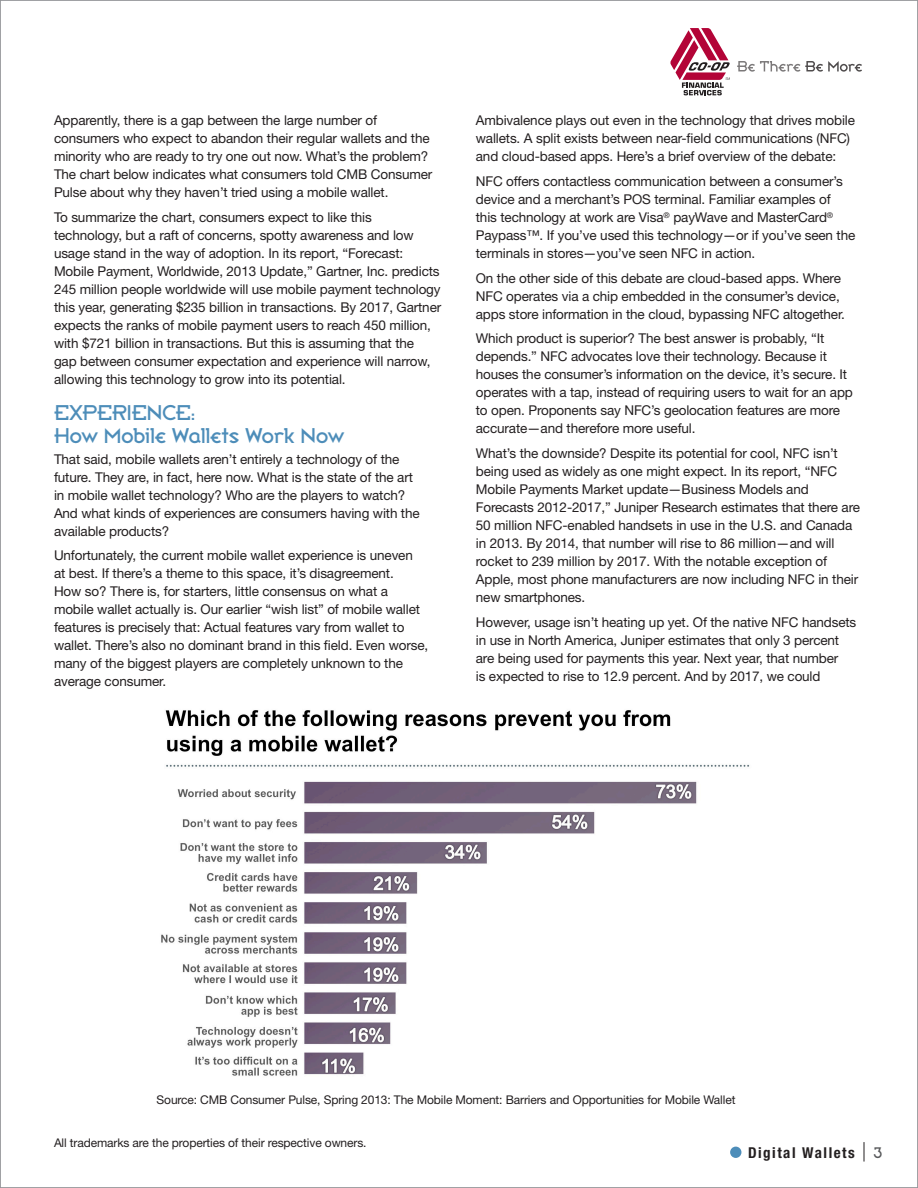
<style>
.page{position:relative;width:918px;height:1188px;background:#fff}
.page>*{position:absolute;margin:0;border:0;box-sizing:border-box;transform-origin:0 0}
.t1{font:21px/22.5px "Broadband ICG";letter-spacing:-.015em;color:#4d8db9}
.t2{font:700 condensed 15px "Helvetica Neue";letter-spacing:.1em;color:#231f20}
.t3{font:13.5px/18px "Helvetica Neue LT Std";letter-spacing:-.01em;color:#231f20}
.t4{font:12px "Helvetica Neue LT Std";letter-spacing:-.01em;color:#231f20}
.s1{font-family:"Broadband ICG";font-weight:400;font-stretch:normal;color:#57585a}
</style>
<div class="page">
<div style="left:730px;top:1147px;width:11px;height:11px;background:#4d8db9;border-radius:50%"></div>
<svg style="left:670px;top:28px;width:60px;height:67px"></svg>
<svg style="left:737px;top:61px;width:125px;height:11px"></svg>
<svg style="left:864px;top:1142px;width:1px;height:20px"></svg>
<img style="left:161px;top:710px;width:589px;height:366px">
<p class="t3" style="left:54px;top:111px;width:380px">Apparently, there is a gap between the large number of consumers who expect to abandon their regular wallets and the minority who are ready to try one out now. What’s the problem?<br>The chart below indicates what consumers told CMB Consumer Pulse about why they haven’t tried using a mobile wallet.</p>
<p class="t3" style="left:54px;top:208px;width:389px">To summarize the chart, consumers expect to like this technology, but a raft of concerns, spotty awareness and low usage stand in the way of adoption. In its report, “Forecast:<br>Mobile Payment, Worldwide, 2013 Update,” Gartner, Inc. predicts 245 million people worldwide will use mobile payment technology this year, generating $235 billion in transactions. By 2017, Gartner expects the ranks of mobile payment users to reach 450 million, with $721 billion in transactions. But this is assuming that the<br>gap between consumer expectation and experience will narrow, allowing this technology to grow into its potential.</p>
<h1 class="t1" style="left:54px;top:401px;width:57px">EXPERIE</h1>
<h1 class="t1" style="left:54px;top:401px;width:292px;text-indent:93px">NCE:<br>How Mobile Wallets Work Now</h1>
<p class="t3" style="left:54px;top:450px;width:367px">That said, mobile wallets aren’t entirely a technology of the future. They are, in fact, here now. What is the state of the art in mobile wallet technology? Who are the players to watch?<br>And what kinds of experiences are consumers having with the available products?</p>
<p class="t3" style="left:54px;top:546px;width:376px">Unfortunately, the current mobile wallet experience is uneven<br>at best. If there’s a theme to this space, it’s disagreement.<br>How so? There is, for starters, little consensus on what a mobile wallet actually is. Our earlier “wish list” of mobile wallet features is precisely that: Actual features vary from wallet to wallet. There’s also no dominant brand in this field. Even worse, many of the biggest players are completely unknown to the average consumer.</p>
<p class="t3" style="left:476px;top:111px;width:381px">Ambivalence plays out even in the technology that drives mobile wallets. A split exists between near-field communications (NFC) and cloud-based apps. Here’s a brief overview of the debate:</p>
<p class="t3" style="left:476px;top:172px;width:381px">NFC offers contactless communication between a consumer’s device and a merchant’s POS terminal. Familiar examples of<br>this technology at work are Visa<sup>®</sup> payWave and MasterCard<sup>® </sup>Paypass™. If you’ve used this technology—or if you’ve seen the terminals in stores—you’ve seen NFC in action.</p>
<p class="t3" style="left:476px;top:269px;width:371px">On the other side of this debate are cloud-based apps. Where<br>NFC operates via a chip embedded in the consumer’s device, apps store information in the cloud, bypassing NFC altogether.</p>
<p class="t3" style="left:476px;top:330px;width:379px">Which product is superior? The best answer is probably, “It depends.” NFC advocates love their technology. Because it houses the consumer’s information on the device, it’s secure. It operates with a tap, instead of requiring users to wait for an app to open. Proponents say NFC’s geolocation features are more accurate—and therefore more useful.</p>
<p class="t3" style="left:476px;top:444px;width:386px">What’s the downside? Despite its potential for cool, NFC isn’t being used as widely as one might expect. In its report, “NFC Mobile Payments Market update—Business Models and Forecasts 2012-2017,” Juniper Research estimates that there are 50 million NFC-enabled handsets in use in the U.S. and Canada in 2013. By 2014, that number will rise to 86 million—and will rocket to 239 million by 2017. With the notable exception of Apple, most phone manufacturers are now including NFC in their new smartphones.</p>
<p class="t3" style="left:476px;top:613px;width:382px">However, usage isn’t heating up yet. Of the native NFC handsets in use in North America, Juniper estimates that only 3 percent are being used for payments this year. Next year, that number<br>is expected to rise to 12.9 percent. And by 2017, we could</p>
<p class="t4" style="left:157px;top:1093px;width:580px">Source: CMB Consumer Pulse, Spring 2013: The Mobile Moment: Barriers and Opportunities for Mobile Wallet</p>
<p class="t4" style="left:54px;top:1135px;width:314px">All trademarks are the properties of their respective owners.</p>
<p class="t2" style="left:748px;top:1144px;width:136px">Digital Wallets <span class="s1">3</span></p>
</div>
